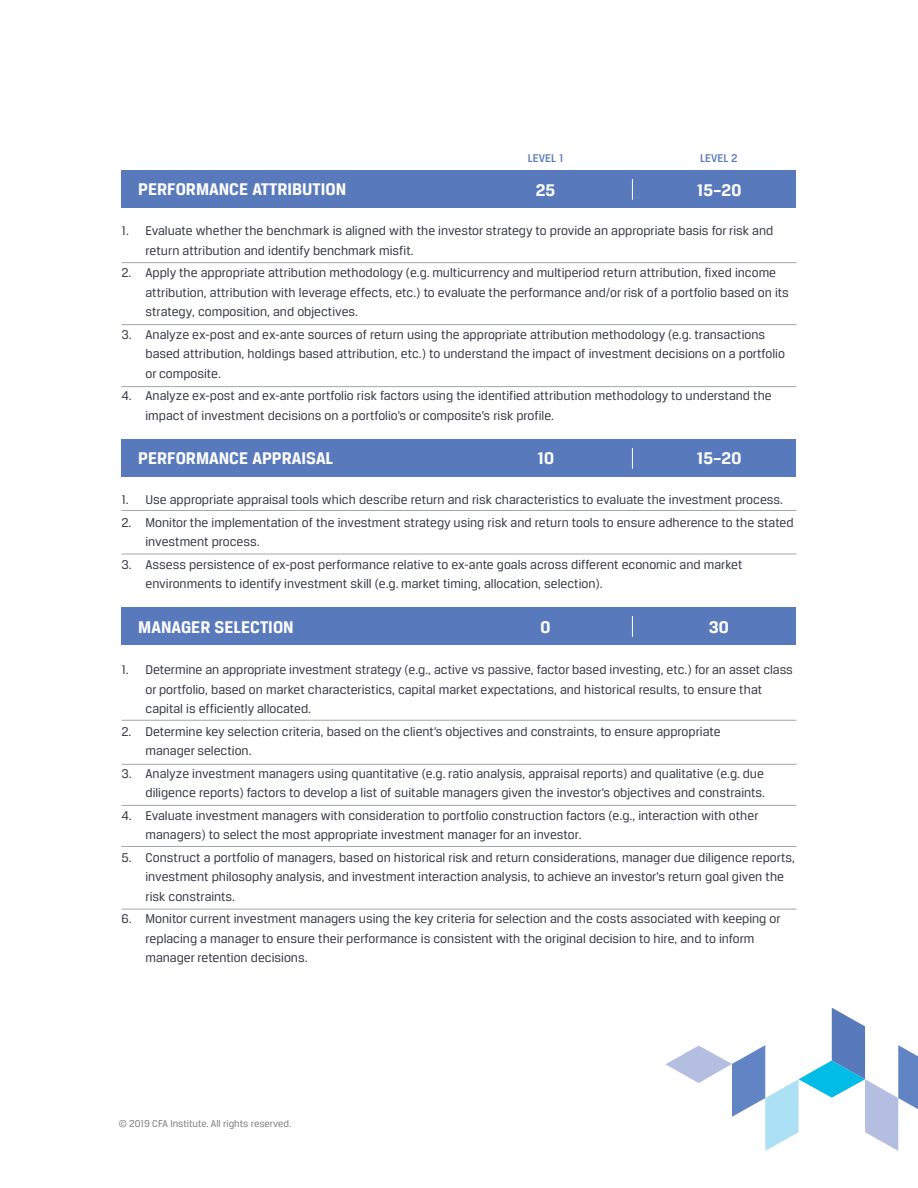
<style>
.page{position:relative;width:918px;height:1188px;background:#fff}
.page>*{position:absolute;margin:0;border:0;box-sizing:border-box;transform-origin:0 0}
.t1{font:700 18px "CFA Breuer Text";color:#fff}
.t2{font:13.5px/19.5px "CFA Breuer Text";color:#343741}
.t3{font:500 12px "CFA Breuer Text";color:#587abc}
.t4{font:10.5px "CFA Breuer Text";color:#7b7a80}
</style>
<div class="page">
<svg style="left:665px;top:1008px;width:253px;height:143px"></svg>
<hr style="left:122px;top:262px;width:674px;height:1px;background:#a3a7a9">
<hr style="left:122px;top:324px;width:674px;height:1px;background:#a3a7a9">
<hr style="left:122px;top:386px;width:674px;height:1px;background:#a3a7a9">
<hr style="left:122px;top:510px;width:674px;height:1px;background:#a3a7a9">
<hr style="left:122px;top:554px;width:674px;height:1px;background:#a3a7a9">
<hr style="left:122px;top:720px;width:674px;height:1px;background:#a3a7a9">
<hr style="left:122px;top:764px;width:674px;height:1px;background:#a3a7a9">
<hr style="left:122px;top:805px;width:674px;height:1px;background:#a3a7a9">
<hr style="left:122px;top:846px;width:674px;height:1px;background:#a3a7a9">
<hr style="left:122px;top:909px;width:674px;height:1px;background:#a3a7a9">
<div style="left:122px;top:170px;width:674px;height:38px;background:#587abc"></div>
<svg style="left:632px;top:179px;width:1px;height:21px"></svg>
<div style="left:122px;top:439px;width:674px;height:38px;background:#587abc"></div>
<svg style="left:632px;top:448px;width:1px;height:21px"></svg>
<div style="left:122px;top:607px;width:674px;height:38px;background:#587abc"></div>
<svg style="left:632px;top:616px;width:1px;height:21px"></svg>
<p class="t3" style="left:528px;top:151px;width:37px">LEVEL 1</p>
<p class="t3" style="left:700px;top:151px;width:39px">LEVEL 2</p>
<h1 class="t1" style="left:138px;top:179px;width:210px">PERFORMANCE ATTRIBUTION</h1>
<h1 class="t1" style="left:536px;top:180px;width:21px">25</h1>
<h1 class="t1" style="left:696px;top:180px;width:46px">15–20</h1>
<p class="t2" style="left:146px;top:221px;width:629px;text-indent:-24px">1. Evaluate whether the benchmark is aligned with the investor strategy to provide an appropriate basis for risk and return attribution and identify benchmark misfit.</p>
<p class="t2" style="left:146px;top:263px;width:645px;text-indent:-24px">2. Apply the appropriate attribution methodology (e.g. multicurrency and multiperiod return attribution, fixed income attribution, attribution with leverage effects, etc.) to evaluate the performance and/or risk of a portfolio based on its strategy, composition, and objectives.</p>
<p class="t2" style="left:146px;top:325px;width:641px;text-indent:-24px">3. Analyze ex-post and ex-ante sources of return using the appropriate attribution methodology (e.g. transactions based attribution, holdings based attribution, etc.) to understand the impact of investment decisions on a portfolio or composite.</p>
<p class="t2" style="left:146px;top:386px;width:628px;text-indent:-24px">4. Analyze ex-post and ex-ante portfolio risk factors using the identified attribution methodology to understand the impact of investment decisions on a portfolio’s or composite’s risk profile.</p>
<h1 class="t1" style="left:138px;top:448px;width:196px">PERFORMANCE APPRAISAL</h1>
<h1 class="t1" style="left:537px;top:448px;width:18px">10</h1>
<h1 class="t1" style="left:696px;top:448px;width:46px">15–20</h1>
<p class="t2" style="left:122px;top:490px;width:663px">1. Use appropriate appraisal tools which describe return and risk characteristics to evaluate the investment process.</p>
<p class="t2" style="left:146px;top:512px;width:650px;text-indent:-24px">2. Monitor the implementation of the investment strategy using risk and return tools to ensure adherence to the stated investment process.</p>
<p class="t2" style="left:146px;top:554px;width:599px;text-indent:-24px">3. Assess persistence of ex-post performance relative to ex-ante goals across different economic and market environments to identify investment skill (e.g. market timing, allocation, selection).</p>
<h1 class="t1" style="left:138px;top:617px;width:157px">MANAGER SELECTION</h1>
<h1 class="t1" style="left:541px;top:616px;width:11px">0</h1>
<h1 class="t1" style="left:709px;top:616px;width:21px">30</h1>
<p class="t2" style="left:146px;top:660px;width:649px;text-indent:-24px">1. Determine an appropriate investment strategy (e.g., active vs passive, factor based investing, etc.) for an asset class or portfolio, based on market characteristics, capital market expectations, and historical results, to ensure that capital is efficiently allocated.</p>
<p class="t2" style="left:146px;top:721px;width:577px;text-indent:-24px">2. Determine key selection criteria, based on the client’s objectives and constraints, to ensure appropriate manager selection.</p>
<p class="t2" style="left:122px;top:763px;width:645px;text-align:right">3. Analyze investment managers using quantitative (e.g. ratio analysis, appraisal reports) and qualitative (e.g. due diligence reports) factors to develop a list of suitable managers given the investor’s objectives and constraints.</p>
<p class="t2" style="left:146px;top:805px;width:615px;text-indent:-24px">4. Evaluate investment managers with consideration to portfolio construction factors (e.g., interaction with other managers) to select the most appropriate investment manager for an investor.</p>
<p class="t2" style="left:146px;top:847px;width:651px;text-indent:-24px">5. Construct a portfolio of managers, based on historical risk and return considerations, manager due diligence reports, investment philosophy analysis, and investment interaction analysis, to achieve an investor’s return goal given the risk constraints.</p>
<p class="t2" style="left:146px;top:909px;width:637px;text-indent:-24px">6. Monitor current investment managers using the key criteria for selection and the costs associated with keeping or replacing a manager to ensure their performance is consistent with the original decision to hire, and to inform manager retention decisions.</p>
<p class="t4" style="left:119px;top:1118px;width:174px">© 2019 CFA Institute. All rights reserved.</p>
</div>
